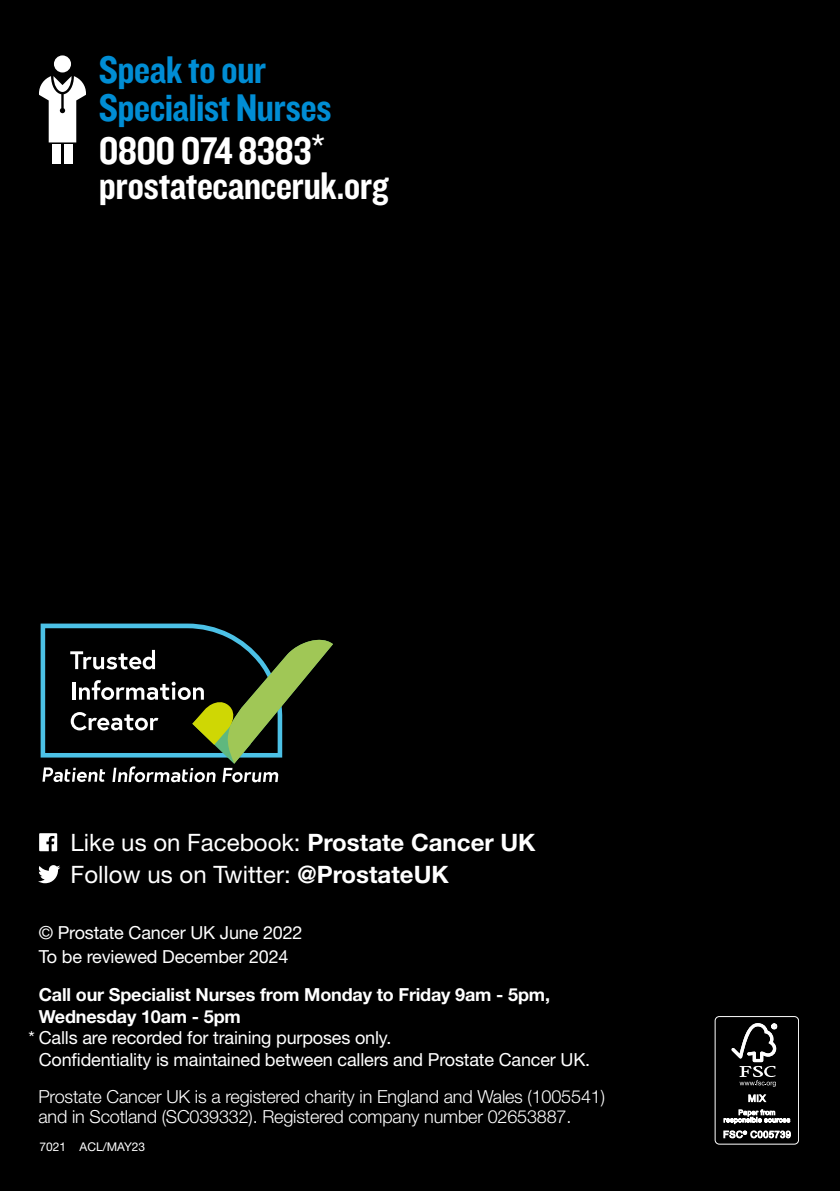
<style>
.page{position:relative;width:840px;height:1191px;background:#fff}
.page>*{position:absolute;margin:0;border:0;box-sizing:border-box;transform-origin:0 0}
.t1{font:40px/35px "Knockout 50 Welterweight";letter-spacing:-.02em;color:#fff}
.t2{font:40px/38px "Knockout 50 Welterweight";letter-spacing:-.02em;color:#008dd4}
.t3{font:24px/32px "Helvetica Neue LT Std";color:#fff}
.t4{font:18px/24px "Helvetica Neue LT Std";letter-spacing:-.01em;color:#fff}
.t5{font:300 18px/20px "Helvetica Neue LT Std";letter-spacing:-.01em;color:#fff}
.t6{font:700 18px/21.6px "Helvetica Neue LT Std";letter-spacing:-.01em;color:#fff}
.t7{font:12px "Helvetica Neue LT Std";color:#fff}
.s1{font-family:"Helvetica Neue LT Std"}
.s2{font-weight:700}
</style>
<div class="page">
<div style="left:0;top:0;width:839px;height:1191px;background:#000"></div>
<div style="left:52px;top:145px;width:8px;height:19px;background:#fff"></div>
<div style="left:64px;top:145px;width:9px;height:19px;background:#fff"></div>
<div style="left:54px;top:55px;width:17px;height:17px;background:#fff;border-radius:50%"></div>
<svg style="left:39px;top:76px;width:47px;height:66px"></svg>
<svg style="left:39px;top:833px;width:18px;height:18px"></svg>
<svg style="left:38px;top:865px;width:22px;height:18px"></svg>
<div style="left:714px;top:1016px;width:84px;height:128px;border:1px solid #fff;border-radius:4px"></div>
<svg style="left:723px;top:1109px;width:66px;height:14px"></svg>
<svg style="left:748px;top:1094px;width:17px;height:8px"></svg>
<svg style="left:723px;top:1130px;width:67px;height:8px"></svg>
<svg style="left:731px;top:1023px;width:45px;height:63px"></svg>
<svg style="left:41px;top:623px;width:292px;height:159px"></svg>
<h1 class="t2" style="left:99px;top:49px;width:234px">Speak to our<br>Specialist Nurses</h1>
<h1 class="t1" style="left:99px;top:132px;width:291px">0800 074 8383<span class="s1">* </span>prostatecanceruk.org</h1>
<h2 class="t3" style="left:70px;top:826px;width:466px">Like us on Facebook: <span class="s2">Prostate Cancer UK<br></span>Follow us on Twitter: <span class="s2">@ProstateUK</span></h2>
<p class="t4" style="left:39px;top:920px;width:265px">© Prostate Cancer UK June 2022<br>To be reviewed December 2024</p>
<p class="t6" style="left:39px;top:983px;width:512px">Call our Specialist Nurses from Monday to Friday 9am - 5pm,<br>Wednesday 10am - 5pm</p>
<p class="t4" style="left:39px;top:1026px;width:552px;line-height:21.6px;text-indent:-10px">* Calls are recorded for training purposes only.<br>Confidentiality is maintained between callers and Prostate Cancer UK.</p>
<p class="t5" style="left:38px;top:1086px;width:567px">Prostate Cancer UK is a registered charity in England and Wales (1005541) and in Scotland (SC039332). Registered company number 02653887.</p>
<p class="t7" style="left:40px;top:1139px;width:107px">7021 ACL/MAY23</p>
</div>
